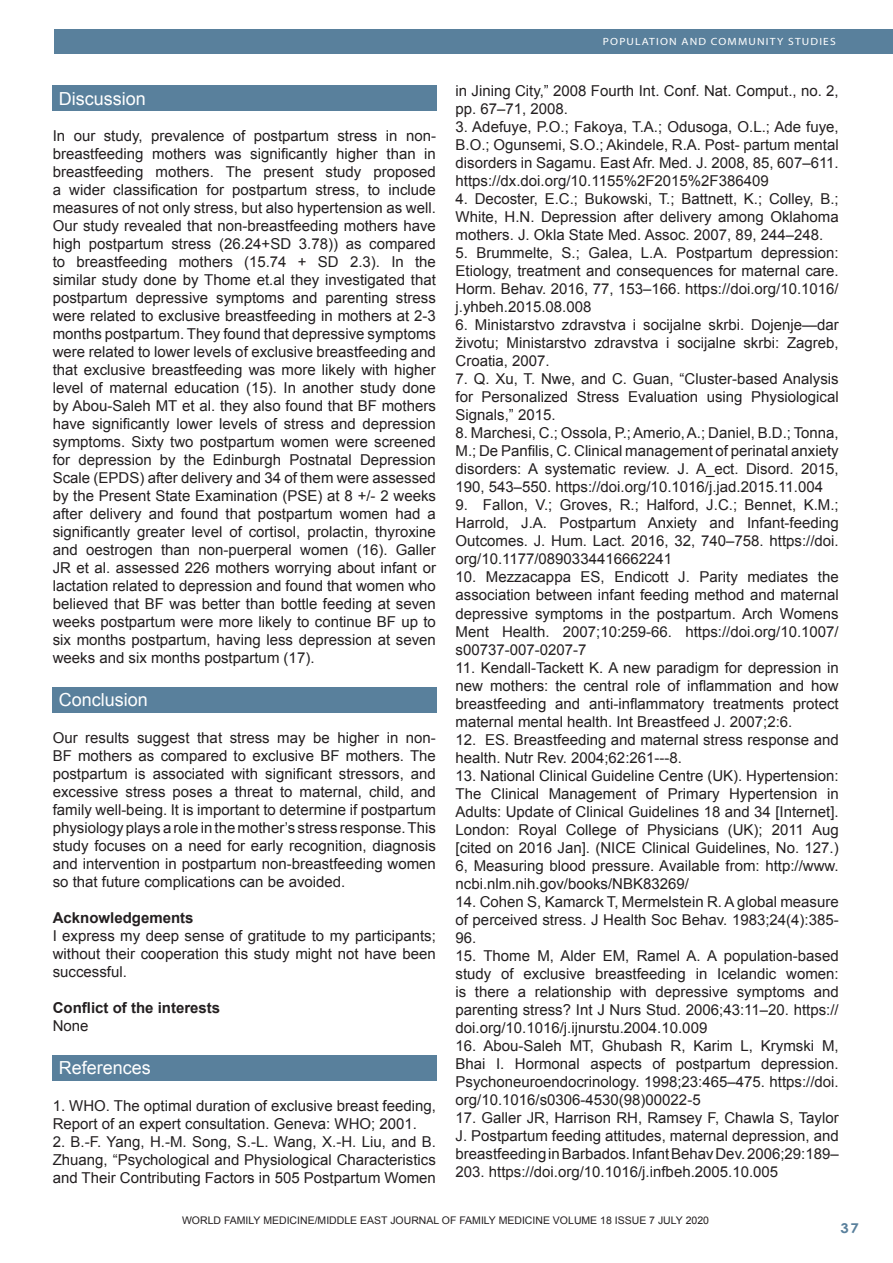
<style>
.page{position:relative;width:893px;height:1263px;background:#fff}
.page>*{position:absolute;margin:0;border:0;box-sizing:border-box;transform-origin:0 0}
.Footnote_Text{font:18px "Arial";color:#fff}
.Footnote_Text-2{font:15px/18px "Arial";color:#231f20;text-align:justify}
.Footnote_Text-3{font:700 15px "Arial";color:#231f20}
.t1{font:700 13.5px "Century Gothic";color:#59809c;scale:1.1 1}
.Footnote_Text-4{font:10.5px "Arial";color:#231f20}
.t2{font:10.5px "Myriad";letter-spacing:.1em;color:#fff;scale:1.1 1}
</style>
<div class="page">
<div style="left:54px;top:30px;width:839px;height:24px;background:#59809c"></div>
<div style="left:53px;top:86px;width:384px;height:25px;background:#59809c"></div>
<div style="left:53px;top:687px;width:384px;height:26px;background:#59809c"></div>
<div style="left:53px;top:1055px;width:384px;height:26px;background:#59809c"></div>
<p class="t2" style="left:603px;top:37px;width:213px">POPULATION AND COMMUNITY STUDIES</p>
<p class="Footnote_Text-2" style="left:455px;top:82px;width:385px">in Jining City,” 2008 Fourth Int. Conf. Nat. Comput., no. 2, pp. 67–71, 2008.</p>
<p class="Footnote_Text-2" style="left:455px;top:118px;width:385px">3. Adefuye, P.O.; Fakoya, T.A.; Odusoga, O.L.; Ade fuye, B.O.; Ogunsemi, S.O.; Akindele, R.A. Post- partum mental disorders in Sagamu. East Afr. Med. J. 2008, 85, 607–611. https://dx.doi.org/10.1155%2F2015%2F386409</p>
<p class="Footnote_Text-2" style="left:455px;top:190px;width:385px">4. Decoster, E.C.; Bukowski, T.; Battnett, K.; Colley, B.; White, H.N. Depression after delivery among Oklahoma mothers. J. Okla State Med. Assoc. 2007, 89, 244–248.</p>
<p class="Footnote_Text-2" style="left:455px;top:244px;width:385px">5. Brummelte, S.; Galea, L.A. Postpartum depression:<br>Etiology, treatment and consequences for maternal care.<br>Horm. Behav. 2016, 77, 153–166. https://doi.org/10.1016/ j.yhbeh.2015.08.008</p>
<p class="Footnote_Text-2" style="left:455px;top:316px;width:385px">6. Ministarstvo zdravstva i socijalne skrbi. Dojenje—dar životu; Ministarstvo zdravstva i socijalne skrbi: Zagreb, Croatia, 2007.</p>
<p class="Footnote_Text-2" style="left:455px;top:370px;width:385px">7. Q. Xu, T. Nwe, and C. Guan, “Cluster-based Analysis for Personalized Stress Evaluation using Physiological Signals,” 2015.</p>
<p class="Footnote_Text-2" style="left:455px;top:424px;width:385px">8. Marchesi, C.; Ossola, P.; Amerio, A.; Daniel, B.D.; Tonna, M.; De Panfilis, C. Clinical management of perinatal anxiety disorders: A systematic review. J. A_ect. Disord. 2015, 190, 543–550. https://doi.org/10.1016/j.jad.2015.11.004</p>
<p class="Footnote_Text-2" style="left:455px;top:496px;width:385px">9. Fallon, V.; Groves, R.; Halford, J.C.; Bennet, K.M.; Harrold, J.A. Postpartum Anxiety and Infant-feeding Outcomes. J. Hum. Lact. 2016, 32, 740–758. https://doi. org/10.1177/0890334416662241</p>
<p class="Footnote_Text-2" style="left:455px;top:568px;width:385px">10. Mezzacappa ES, Endicott J. Parity mediates the association between infant feeding method and maternal depressive symptoms in the postpartum. Arch Womens Ment Health. 2007;10:259-66. https://doi.org/10.1007/ s00737-007-0207-7</p>
<p class="Footnote_Text-2" style="left:455px;top:658px;width:385px">11. Kendall-Tackett K. A new paradigm for depression in new mothers: the central role of inflammation and how breastfeeding and anti-inflammatory treatments protect maternal mental health. Int Breastfeed J. 2007;2:6.</p>
<p class="Footnote_Text-2" style="left:455px;top:730px;width:385px">12. ES. Breastfeeding and maternal stress response and health. Nutr Rev. 2004;62:261---8.</p>
<p class="Footnote_Text-2" style="left:455px;top:766px;width:385px">13. National Clinical Guideline Centre (UK). Hypertension:<br>The Clinical Management of Primary Hypertension in Adults: Update of Clinical Guidelines 18 and 34 [Internet].<br>London: Royal College of Physicians (UK); 2011 Aug [cited on 2016 Jan]. (NICE Clinical Guidelines, No. 127.)<br>6, Measuring blood pressure. Available from: http://www. ncbi.nlm.nih.gov/books/NBK83269/</p>
<p class="Footnote_Text-2" style="left:455px;top:892px;width:385px">14. Cohen S, Kamarck T, Mermelstein R. A global measure of perceived stress. J Health Soc Behav. 1983;24(4):385- 96.</p>
<p class="Footnote_Text-2" style="left:455px;top:946px;width:385px">15. Thome M, Alder EM, Ramel A. A population-based study of exclusive breastfeeding in Icelandic women: is there a relationship with depressive symptoms and parenting stress? Int J Nurs Stud. 2006;43:11–20. https:// doi.org/10.1016/j.ijnurstu.2004.10.009</p>
<p class="Footnote_Text-2" style="left:455px;top:1036px;width:385px">16. Abou-Saleh MT, Ghubash R, Karim L, Krymski M, Bhai I. Hormonal aspects of postpartum depression.<br>Psychoneuroendocrinology. 1998;23:465–475. https://doi. org/10.1016/s0306-4530(98)00022-5</p>
<p class="Footnote_Text-2" style="left:455px;top:1108px;width:385px">17. Galler JR, Harrison RH, Ramsey F, Chawla S, Taylor J. Postpartum feeding attitudes, maternal depression, and breastfeeding in Barbados. Infant Behav Dev. 2006;29:189– 203. https://doi.org/10.1016/j.infbeh.2005.10.005</p>
<p class="Footnote_Text-4" style="left:182px;top:1214px;width:528px">WORLD FAMILY MEDICINE/MIDDLE EAST JOURNAL OF FAMILY MEDICINE VOLUME 18 ISSUE 7 JULY 2020</p>
<p class="Footnote_Text" style="left:59px;top:86px;width:89px">Discussion</p>
<p class="Footnote_Text-2" style="left:53px;top:127px;width:385px">In our study, prevalence of postpartum stress in non&shy;breastfeeding mothers was significantly higher than in breastfeeding mothers. The present study proposed a wider classification for postpartum stress, to include measures of not only stress, but also hypertension as well.<br>Our study revealed that non-breastfeeding mothers have high postpartum stress (26.24+SD 3.78)) as compared to breastfeeding mothers (15.74 + SD 2.3). In the similar study done by Thome et.al they investigated that postpartum depressive symptoms and parenting stress were related to exclusive breastfeeding in mothers at 2-3 months postpartum. They found that depressive symptoms were related to lower levels of exclusive breastfeeding and that exclusive breastfeeding was more likely with higher level of maternal education (15). In another study done by Abou-Saleh MT et al. they also found that BF mothers have significantly lower levels of stress and depression symptoms. Sixty two postpartum women were screened for depression by the Edinburgh Postnatal Depression Scale (EPDS) after delivery and 34 of them were assessed by the Present State Examination (PSE) at 8 +/- 2 weeks after delivery and found that postpartum women had a significantly greater level of cortisol, prolactin, thyroxine and oestrogen than non-puerperal women (16). Galler JR et al. assessed 226 mothers worrying about infant or lactation related to depression and found that women who believed that BF was better than bottle feeding at seven weeks postpartum were more likely to continue BF up to six months postpartum, having less depression at seven weeks and six months postpartum (17).</p>
<p class="Footnote_Text" style="left:59px;top:688px;width:91px">Conclusion</p>
<p class="Footnote_Text-2" style="left:53px;top:729px;width:385px">Our results suggest that stress may be higher in non-BF mothers as compared to exclusive BF mothers. The postpartum is associated with significant stressors, and excessive stress poses a threat to maternal, child, and family well-being. It is important to determine if postpartum physiology plays a role in the mother’s stress response. This study focuses on a need for early recognition, diagnosis and intervention in postpartum non-breastfeeding women so that future complications can be avoided.</p>
<p class="Footnote_Text-3" style="left:53px;top:908px;width:142px">Acknowledgements</p>
<p class="Footnote_Text-2" style="left:53px;top:927px;width:385px">I express my deep sense of gratitude to my participants; without their cooperation this study might not have been successful.</p>
<p class="Footnote_Text-3" style="left:53px;top:998px;width:169px">Conflict of the interests</p>
<p class="Footnote_Text-2" style="left:53px;top:1017px;width:37px">None</p>
<p class="Footnote_Text" style="left:59px;top:1056px;width:94px">References</p>
<p class="Footnote_Text-2" style="left:53px;top:1097px;width:385px">1. WHO. The optimal duration of exclusive breast feeding,<br>Report of an expert consultation. Geneva: WHO; 2001.</p>
<p class="Footnote_Text-2" style="left:53px;top:1133px;width:385px">2. B.-F. Yang, H.-M. Song, S.-L. Wang, X.-H. Liu, and B.<br>Zhuang, “Psychological and Physiological Characteristics and Their Contributing Factors in 505 Postpartum Women</p>
<p class="t1" style="left:840px;top:1218px;width:18px">37</p>
</div>
